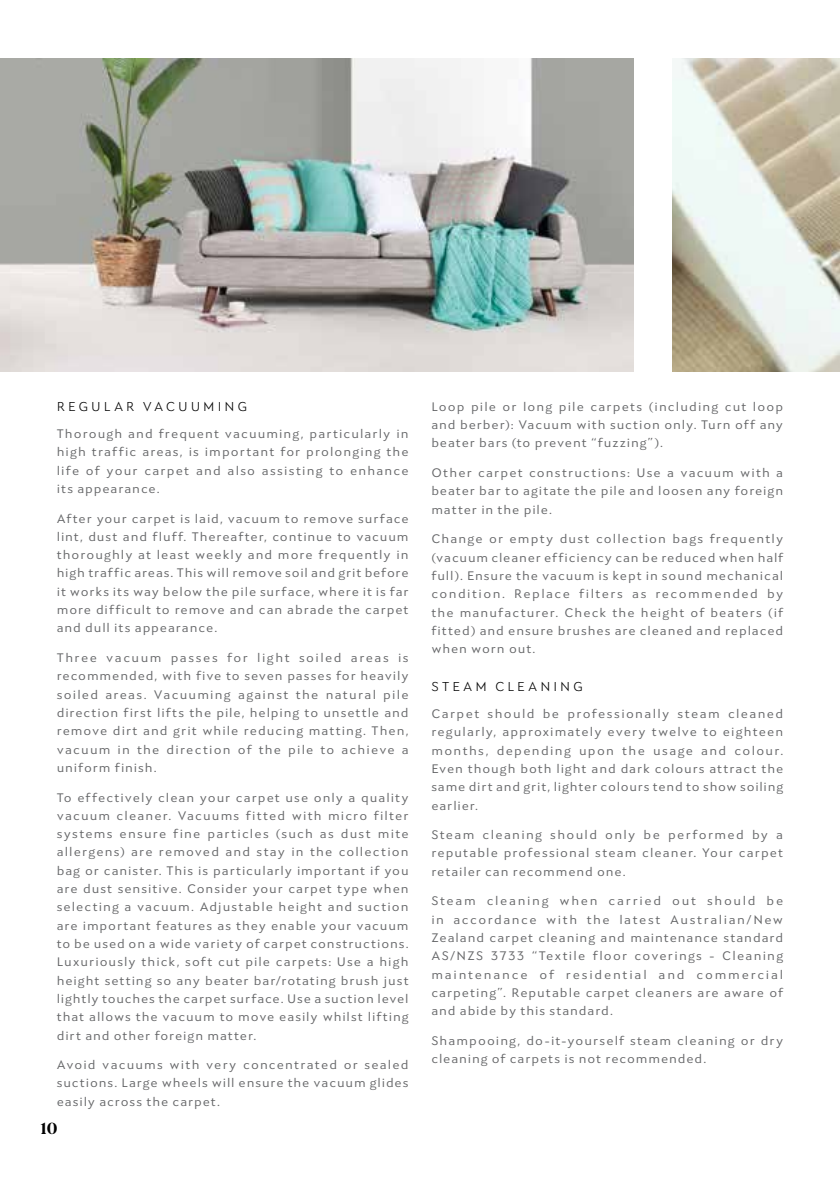
<style>
.page{position:relative;width:840px;height:1191px;background:#fff}
.page>*{position:absolute;margin:0;border:0;box-sizing:border-box;transform-origin:0 0}
.t1{font:700 16px "Blacker Display";color:#000}
.t2{font:300 13px "Seven One Eight";letter-spacing:.23em;color:#000}
.t3{font:12.4px/18.4px "Seven One Eight";letter-spacing:.07em;color:#636466;text-align:justify}
</style>
<div class="page">
<img style="left:0;top:58px;width:633px;height:313px">
<img style="left:672px;top:58px;width:167px;height:313px">
<p class="t2" style="left:57px;top:399px;width:192px">REGULAR VACUUMING</p>
<p class="t3" style="left:57px;top:424px;width:353px">Thorough and frequent vacuuming, particularly in high traffic areas, is important for prolonging the life of your carpet and also assisting to enhance its appearance.</p>
<p class="t3" style="left:57px;top:509px;width:353px">After your carpet is laid, vacuum to remove surface lint, dust and fluff. Thereafter, continue to vacuum thoroughly at least weekly and more frequently in high traffic areas. This will remove soil and grit before it works its way below the pile surface, where it is far more difficult to remove and can abrade the carpet and dull its appearance.</p>
<p class="t3" style="left:57px;top:648px;width:353px">Three vacuum passes for light soiled areas is recommended, with five to seven passes for heavily soiled areas. Vacuuming against the natural pile direction first lifts the pile, helping to unsettle and remove dirt and grit while reducing matting. Then, vacuum in the direction of the pile to achieve a uniform finish.</p>
<p class="t3" style="left:57px;top:788px;width:353px">To effectively clean your carpet use only a quality vacuum cleaner. Vacuums fitted with micro filter systems ensure fine particles (such as dust mite allergens) are removed and stay in the collection bag or canister. This is particularly important if you are dust sensitive. Consider your carpet type when selecting a vacuum. Adjustable height and suction are important features as they enable your vacuum to be used on a wide variety of carpet constructions.<br>Luxuriously thick, soft cut pile carpets: Use a high height setting so any beater bar/rotating brush just lightly touches the carpet surface. Use a suction level that allows the vacuum to move easily whilst lifting dirt and other foreign matter.</p>
<p class="t3" style="left:57px;top:1055px;width:353px">Avoid vacuums with very concentrated or sealed suctions. Large wheels will ensure the vacuum glides easily across the carpet.</p>
<p class="t1" style="left:41px;top:1119px;width:18px">10</p>
<p class="t3" style="left:431px;top:397px;width:353px">Loop pile or long pile carpets (including cut loop and berber): Vacuum with suction only. Turn off any beater bars (to prevent “fuzzing”).</p>
<p class="t3" style="left:431px;top:463px;width:353px">Other carpet constructions: Use a vacuum with a beater bar to agitate the pile and loosen any foreign matter in the pile.</p>
<p class="t3" style="left:431px;top:530px;width:353px">Change or empty dust collection bags frequently (vacuum cleaner efficiency can be reduced when half full). Ensure the vacuum is kept in sound mechanical condition. Replace filters as recommended by the manufacturer. Check the height of beaters (if fitted) and ensure brushes are cleaned and replaced when worn out.</p>
<p class="t2" style="left:431px;top:679px;width:153px">STEAM CLEANING</p>
<p class="t3" style="left:431px;top:704px;width:353px">Carpet should be professionally steam cleaned regularly, approximately every twelve to eighteen months, depending upon the usage and colour.<br>Even though both light and dark colours attract the same dirt and grit, lighter colours tend to show soiling earlier.</p>
<p class="t3" style="left:431px;top:825px;width:353px">Steam cleaning should only be performed by a reputable professional steam cleaner. Your carpet retailer can recommend one.</p>
<p class="t3" style="left:431px;top:892px;width:353px">Steam cleaning when carried out should be in accordance with the latest Australian/New Zealand carpet cleaning and maintenance standard AS/NZS 3733 “Textile floor coverings - Cleaning maintenance of residential and commercial carpeting”. Reputable carpet cleaners are aware of and abide by this standard.</p>
<p class="t3" style="left:431px;top:1031px;width:353px">Shampooing, do-it-yourself steam cleaning or dry cleaning of carpets is not recommended.</p>
</div>
